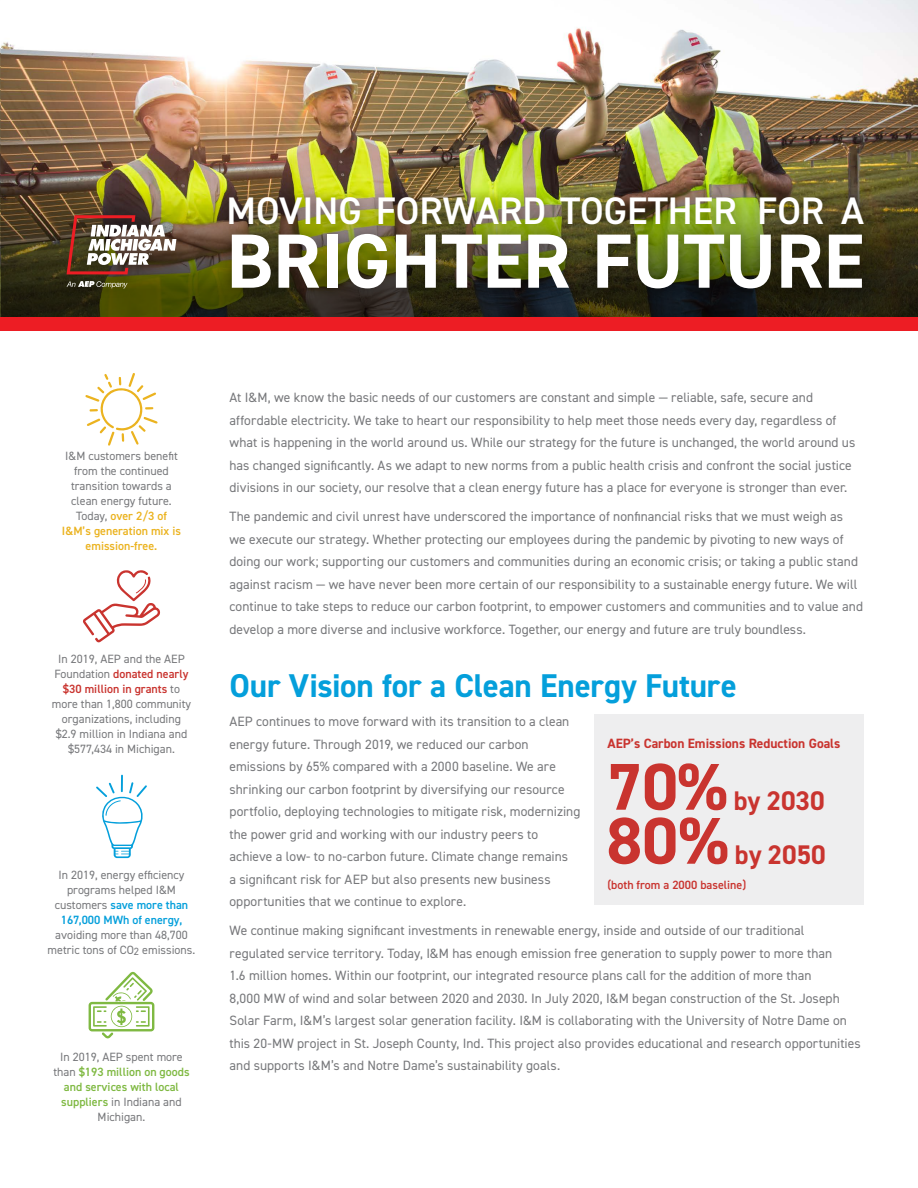
<style>
.page{position:relative;width:918px;height:1188px;background:#fff}
.page>*{position:absolute;margin:0;border:0;box-sizing:border-box;transform-origin:0 0}
.t1{font:700 76.95px "DIN2014";color:#fff}
.t2{font:700 66.3px "DIN2014";color:#c9342f}
.t3{font:600 38.4px "DIN2014";color:#fff}
.t4{font:700 33px "DIN2014";letter-spacing:-.005em;color:#049fdb}
.t5{font:700 27px/54px "DIN2014";color:#c9342f}
.t6{font:13.5px/22.5px "DIN2014";letter-spacing:.005em;color:#77787b}
.t7{font:700 13.5px "DIN2014";color:#c9342f}
.t8{font:12px/15px "DIN2014";color:#77787b;text-align:center}
.t9{font:600 12px/15px "DIN2014";color:#7fb942;text-align:center}
.t10{font:600 12px "DIN2014";color:#c9342f}
.s1{font-weight:600;color:#ebb320}
.s2{font-weight:600;color:#c9342f}
.s3{font-weight:600;color:#049fdb}
.s4{font-weight:400;color:#77787b}
</style>
<div class="page">
<img style="left:51px;top:0;width:867px;height:189px">
<svg style="left:51px;top:189px;width:867px;height:128px;background:#3c3917"></svg>
<div style="left:54px;top:203px;width:134px;height:97px;background:#000;opacity:.34"></div>
<svg style="left:67px;top:281px;width:61px;height:7px"></svg>
<img style="left:67px;top:215px;width:109px;height:59px">
<div style="left:216px;top:184px;width:660px;height:117px;background:#000;opacity:.34"></div>
<img style="left:0;top:42px;width:51px;height:275px">
<div style="left:0;top:317px;width:918px;height:14px;background:#ed1d24"></div>
<svg style="left:85px;top:373px;width:73px;height:73px"></svg>
<svg style="left:83px;top:570px;width:77px;height:73px"></svg>
<svg style="left:89px;top:972px;width:65px;height:66px"></svg>
<svg style="left:96px;top:775px;width:51px;height:83px"></svg>
<div style="left:594px;top:715px;width:270px;height:190px;background:#eeeeef"></div>
<h3 class="t3" style="left:227px;top:185px;width:639px">MOVING FORWARD TOGETHER FOR A</h3>
<h1 class="t1" style="left:227px;top:210px;width:639px">BRIGHTER FUTURE</h1>
<p class="t8" style="left:62px;top:448px;width:121px">I&amp;M customers benefit from the continued transition towards a clean energy future.<br>Today, <span class="s1">over 2/3 of<br>I&amp;M’s generation mix is emission-free.</span></p>
<p class="t8" style="left:52px;top:651px;width:141px">In 2019, AEP and the AEP<br>Foundation <span class="s2">donated nearly $30 million in grants</span> to more than 1,800 community organizations, including $2.9 million in Indiana and $577,434 in Michigan.</p>
<p class="t8" style="left:55px;top:867px;width:135px">In 2019, energy efficiency programs helped I&amp;M customers <span class="s3">save more than<br>167,000 MWh of energy,</span></p>
<p class="t8" style="left:48px;top:927px;width:149px">avoiding more than 48,700 metric tons of CO<sub>2</sub> emissions.</p>
<p class="t9" style="left:53px;top:1049px;width:138px"><span class="s4">In 2019, AEP spent more than</span> $193 million on goods and services with local suppliers <span class="s4">in Indiana and<br>Michigan.</span></p>
<p class="t6" style="left:230px;top:386px;width:627px">At I&amp;M, we know the basic needs of our customers are constant and simple — reliable, safe, secure and affordable electricity. We take to heart our responsibility to help meet those needs every day, regardless of what is happening in the world around us. While our strategy for the future is unchanged, the world around us has changed significantly. As we adapt to new norms from a public health crisis and confront the social justice divisions in our society, our resolve that a clean energy future has a place for everyone is stronger than ever.</p>
<p class="t6" style="left:230px;top:505px;width:635px">The pandemic and civil unrest have underscored the importance of nonfinancial risks that we must weigh as<br>we execute our strategy. Whether protecting our employees during the pandemic by pivoting to new ways of doing our work; supporting our customers and communities during an economic crisis; or taking a public stand against racism — we have never been more certain of our responsibility to a sustainable energy future. We will continue to take steps to reduce our carbon footprint, to empower customers and communities and to value and develop a more diverse and inclusive workforce. Together, our energy and future are truly boundless.</p>
<h3 class="t4" style="left:230px;top:663px;width:509px">Our Vision for a Clean Energy Future</h3>
<p class="t6" style="left:230px;top:710px;width:352px">AEP continues to move forward with its transition to a clean energy future. Through 2019, we reduced our carbon emissions by 65% compared with a 2000 baseline. We are shrinking our carbon footprint by diversifying our resource portfolio, deploying technologies to mitigate risk, modernizing the power grid and working with our industry peers to achieve a low- to no-carbon future. Climate change remains<br>a significant risk for AEP but also presents new business opportunities that we continue to explore.</p>
<p class="t6" style="left:230px;top:919px;width:633px">We continue making significant investments in renewable energy, inside and outside of our traditional regulated service territory. Today, I&amp;M has enough emission free generation to supply power to more than<br>1.6 million homes. Within our footprint, our integrated resource plans call for the addition of more than<br>8,000 MW of wind and solar between 2020 and 2030. In July 2020, I&amp;M began construction of the St. Joseph Solar Farm, I&amp;M’s largest solar generation facility. I&amp;M is collaborating with the University of Notre Dame on this 20-MW project in St. Joseph County, Ind. This project also provides educational and research opportunities and supports I&amp;M’s and Notre Dame’s sustainability goals.</p>
<p class="t7" style="left:608px;top:735px;width:234px">AEP’s Carbon Emissions Reduction Goals</p>
<h2 class="t2" style="left:606px;top:743px;width:123px">70%</h2>
<h3 class="t5" style="left:734px;top:773px;width:94px">by 2030 by 2050</h3>
<p class="t10" style="left:608px;top:877px;width:140px">(both from a 2000 baseline)</p>
<h2 class="t2" style="left:606px;top:797px;width:124px">80%</h2>
</div>
